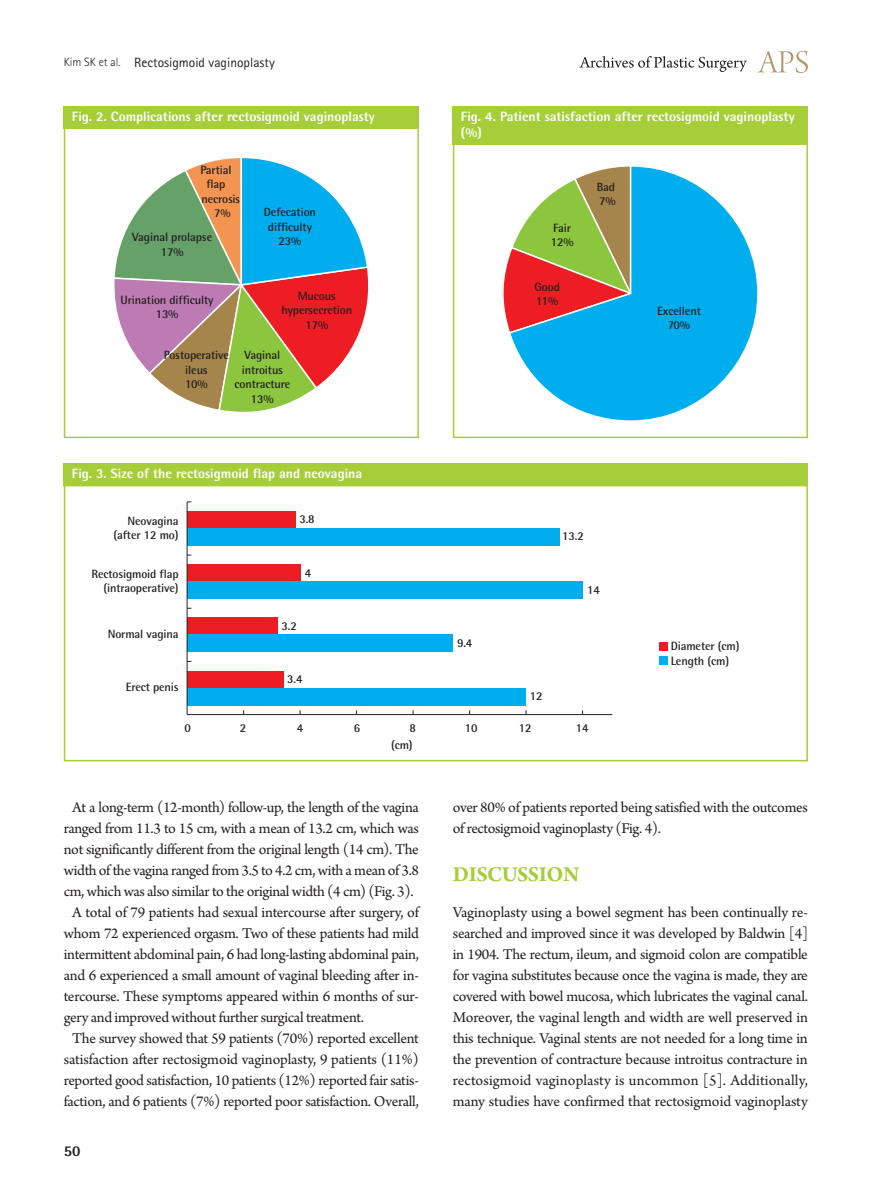
<style>
.page{position:relative;width:893px;height:1191px;background:#fff}
.page>*{position:absolute;margin:0;border:0;box-sizing:border-box;transform-origin:0 0}
.대제목{font:700 22.5px "Arno Pro";letter-spacing:-.02em;color:#a6ce39}
.본문{font:15.75px/21px "Arno Pro";letter-spacing:-.02em;color:#231f20;text-align:center}
.본문_0{font:15.75px/21px "Arno Pro";letter-spacing:-.005em;color:#231f20;text-align:justify}
.t1{font:800 15px "Rotis Semi Sans Std";color:#231f20}
.표그림제목{font:800 13.5px/16.2px "Rotis Semi Sans Std";color:#fff}
.하시라_제목{font:13.5px "Rotis Sans Serif Std";color:#231f20}
.그림지문{font:700 12px "Rotis Semi Sans Std";letter-spacing:-.01em;color:#231f20}
.s1{font-weight:300;font-size:12px}
</style>
<div class="page">
<svg style="left:757px;top:51px;width:51px;height:22px"></svg>
<svg style="left:579px;top:56px;width:168px;height:16px"></svg>
<div style="left:64px;top:106px;width:355px;height:332px;border:2px solid #a6ce39"></div>
<div style="left:64px;top:106px;width:355px;height:23px;background:#a6ce39"></div>
<svg style="left:114px;top:158px;width:255px;height:254px"></svg>
<div style="left:64px;top:463px;width:744px;height:23px;background:#a6ce39"></div>
<div style="left:64px;top:485px;width:744px;height:276px;border:2px solid #a6ce39"></div>
<div style="left:659px;top:642px;width:9px;height:8px;background:#ee1d23"></div>
<div style="left:659px;top:656px;width:9px;height:8px;background:#00aeef"></div>
<div style="left:187px;top:511px;width:109px;height:17px;background:#ee1d23"></div>
<div style="left:187px;top:564px;width:114px;height:17px;background:#ee1d23"></div>
<div style="left:187px;top:618px;width:91px;height:17px;background:#ee1d23"></div>
<div style="left:187px;top:671px;width:96px;height:17px;background:#ee1d23"></div>
<div style="left:187px;top:528px;width:373px;height:17px;background:#00aeef"></div>
<div style="left:187px;top:581px;width:396px;height:17px;background:#00aeef"></div>
<div style="left:187px;top:635px;width:266px;height:17px;background:#00aeef"></div>
<div style="left:187px;top:688px;width:338px;height:17px;background:#00aeef"></div>
<hr style="left:187px;top:502px;width:1px;height:212px;background:#231f20">
<hr style="left:187px;top:714px;width:425px;height:1px;background:#231f20">
<div style="left:453px;top:106px;width:355px;height:332px;border:2px solid #a6ce39"></div>
<div style="left:453px;top:106px;width:355px;height:39px;background:#a6ce39"></div>
<svg style="left:503px;top:262px;width:5px;height:63px"></svg>
<svg style="left:508px;top:166px;width:250px;height:255px"></svg>
<p class="하시라_제목" style="left:64px;top:54px;width:213px"><span class="s1">Kim SK et al.</span> Rectosigmoid vaginoplasty</p>
<p class="표그림제목" style="left:72px;top:108px;width:304px">Fig. 2. Complications after rectosigmoid vaginoplasty</p>
<p class="그림지문" style="left:200px;top:162px;width:33px">Partial</p>
<p class="그림지문" style="left:206px;top:177px;width:21px">flap</p>
<p class="그림지문" style="left:201px;top:191px;width:40px">necrosis</p>
<p class="그림지문" style="left:214px;top:206px;width:18px">7%</p>
<p class="그림지문" style="left:132px;top:230px;width:82px">Vaginal prolapse</p>
<p class="그림지문" style="left:161px;top:244px;width:24px">17%</p>
<p class="그림지문" style="left:121px;top:292px;width:95px">Urination difficulty</p>
<p class="그림지문" style="left:156px;top:306px;width:24px">13%</p>
<p class="그림지문" style="left:264px;top:205px;width:54px">Defecation</p>
<p class="그림지문" style="left:268px;top:219px;width:46px">difficulty</p>
<p class="그림지문" style="left:279px;top:234px;width:24px">23%</p>
<p class="그림지문" style="left:298px;top:288px;width:40px">Mucous</p>
<p class="그림지문" style="left:281px;top:303px;width:72px">hypersecretion</p>
<p class="그림지문" style="left:305px;top:317px;width:24px">17%</p>
<p class="그림지문" style="left:164px;top:348px;width:67px">Postoperative</p>
<p class="그림지문" style="left:185px;top:362px;width:24px">ileus</p>
<p class="그림지문" style="left:185px;top:377px;width:24px">10%</p>
<p class="그림지문" style="left:244px;top:348px;width:37px">Vaginal</p>
<p class="그림지문" style="left:242px;top:362px;width:43px">introitus</p>
<p class="그림지문" style="left:234px;top:377px;width:57px">contracture</p>
<p class="그림지문" style="left:251px;top:391px;width:24px">13%</p>
<p class="표그림제목" style="left:72px;top:465px;width:292px">Fig. 3. Size of the rectosigmoid flap and neovagina</p>
<p class="그림지문" style="left:127px;top:513px;width:53px">Neovagina</p>
<p class="그림지문" style="left:114px;top:527px;width:67px">(after 12 mo)</p>
<p class="그림지문" style="left:92px;top:566px;width:89px">Rectosigmoid flap</p>
<p class="그림지문" style="left:103px;top:581px;width:77px">(intraoperative)</p>
<p class="그림지문" style="left:108px;top:627px;width:72px">Normal vagina</p>
<p class="그림지문" style="left:299px;top:512px;width:17px">3.8</p>
<p class="그림지문" style="left:305px;top:565px;width:8px">4</p>
<p class="그림지문" style="left:281px;top:618px;width:17px">3.2</p>
<p class="그림지문" style="left:126px;top:680px;width:54px">Erect penis</p>
<p class="그림지문" style="left:287px;top:671px;width:17px">3.4</p>
<p class="표그림제목" style="left:461px;top:108px;width:335px">Fig. 4. Patient satisfaction after rectosigmoid vaginoplasty (%)</p>
<p class="그림지문" style="left:553px;top:220px;width:20px">Fair</p>
<p class="그림지문" style="left:551px;top:235px;width:24px">12%</p>
<p class="그림지문" style="left:535px;top:279px;width:27px">Good</p>
<p class="그림지문" style="left:536px;top:294px;width:23px">11%</p>
<p class="그림지문" style="left:597px;top:179px;width:20px">Bad</p>
<p class="그림지문" style="left:599px;top:194px;width:18px">7%</p>
<p class="그림지문" style="left:657px;top:303px;width:45px">Excellent</p>
<p class="그림지문" style="left:668px;top:318px;width:24px">70%</p>
<p class="그림지문" style="left:457px;top:635px;width:17px">9.4</p>
<p class="그림지문" style="left:562px;top:529px;width:23px">13.2</p>
<p class="그림지문" style="left:587px;top:582px;width:14px">14</p>
<p class="그림지문" style="left:530px;top:688px;width:14px">12</p>
<p class="그림지문" style="left:671px;top:638px;width:70px">Diameter (cm)</p>
<p class="그림지문" style="left:671px;top:653px;width:60px">Length (cm)</p>
<p class="그림지문" style="left:184px;top:720px;width:8px">0</p>
<p class="그림지문" style="left:240px;top:720px;width:8px">2</p>
<p class="그림지문" style="left:297px;top:720px;width:8px">4</p>
<p class="그림지문" style="left:354px;top:720px;width:8px">6</p>
<p class="그림지문" style="left:409px;top:720px;width:8px">8</p>
<p class="그림지문" style="left:465px;top:720px;width:14px">10</p>
<p class="그림지문" style="left:519px;top:720px;width:14px">12</p>
<p class="그림지문" style="left:576px;top:720px;width:14px">14</p>
<p class="그림지문" style="left:391px;top:737px;width:23px">(cm)</p>
<p class="본문" style="left:64px;top:798px;width:357px">At a long-term (12-month) follow-up, the length of the vagina ranged from 11.3 to 15 cm, with a mean of 13.2 cm, which was not significantly different from the original length (14 cm). The width of the vagina ranged from 3.5 to 4.2 cm, with a mean of 3.8 cm, which was also similar to the original width (4 cm) (Fig. 3).</p>
<p class="본문" style="left:64px;top:903px;width:357px;text-align:justify;text-indent:9px">A total of 79 patients had sexual intercourse after surgery, of whom 72 experienced orgasm. Two of these patients had mild intermittent abdominal pain, 6 had long-lasting abdominal pain, and 6 experienced a small amount of vaginal bleeding after in&shy;tercourse. These symptoms appeared within 6 months of sur&shy;gery and improved without further surgical treatment.</p>
<p class="본문" style="left:64px;top:1029px;width:357px">The survey showed that 59 patients (70%) reported excellent satisfaction after rectosigmoid vaginoplasty, 9 patients (11%) reported good satisfaction, 10 patients (12%) reported fair satis&shy;faction, and 6 patients (7%) reported poor satisfaction. Overall,</p>
<p class="t1" style="left:64px;top:1141px;width:18px">50</p>
<p class="본문" style="left:453px;top:798px;width:357px;text-align:left">over 80% of patients reported being satisfied with the outcomes of rectosigmoid vaginoplasty (Fig. 4).</p>
<p class="대제목" style="left:453px;top:861px;width:128px">DISCUSSION</p>
<p class="본문_0" style="left:453px;top:903px;width:357px">Vaginoplasty using a bowel segment has been continually re&shy;searched and improved since it was developed by Baldwin [4] in 1904. The rectum, ileum, and sigmoid colon are compatible for vagina substitutes because once the vagina is made, they are covered with bowel mucosa, which lubricates the vaginal canal.<br>Moreover, the vaginal length and width are well preserved in this technique. Vaginal stents are not needed for a long time in the prevention of contracture because introitus contracture in rectosigmoid vaginoplasty is uncommon [5]. Additionally, many studies have confirmed that rectosigmoid vaginoplasty</p>
</div>
